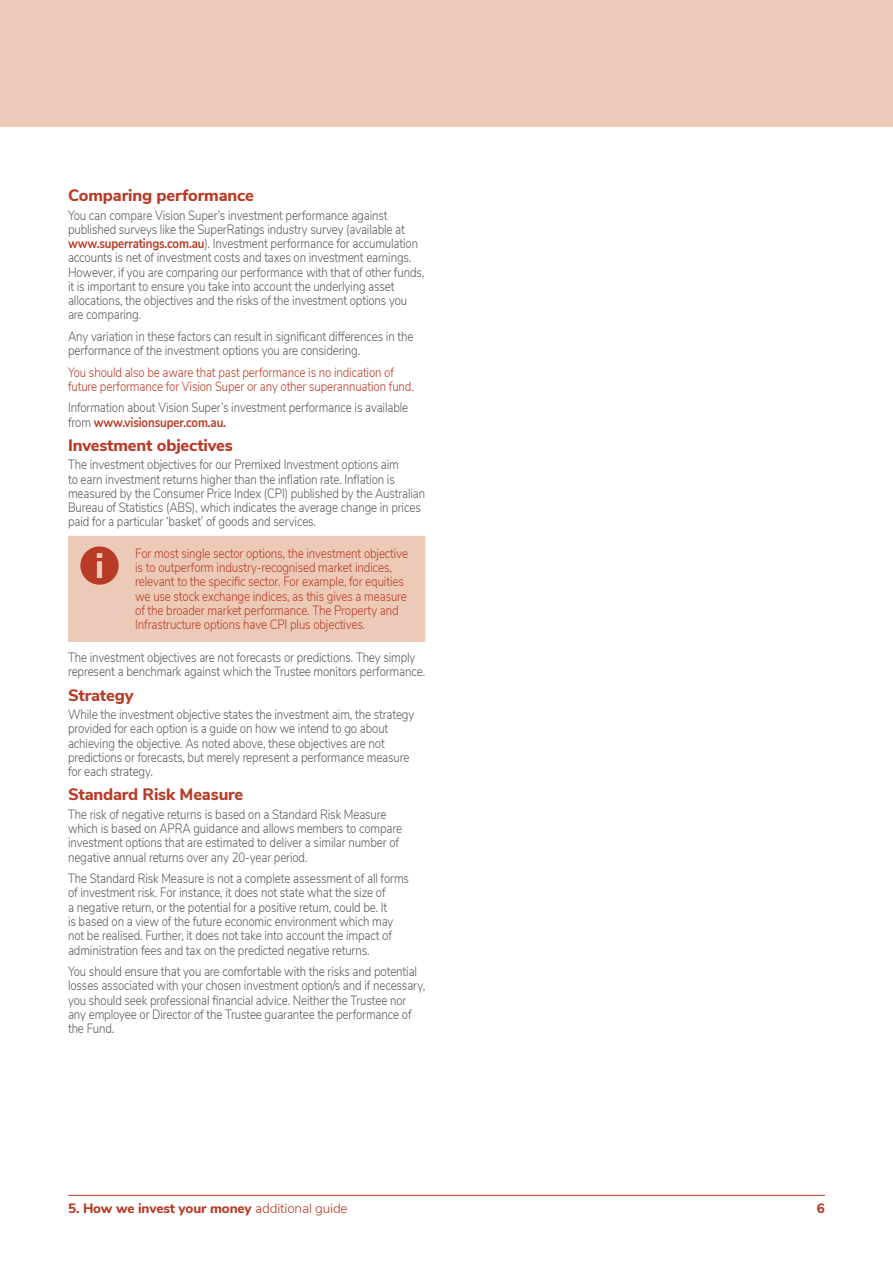
<style>
.page{position:relative;width:893px;height:1263px;background:#fff}
.page>*{position:absolute;margin:0;border:0;box-sizing:border-box;transform-origin:0 0}
.t1{font:800 16.5px "Nunito Sans";letter-spacing:-.01em;color:#b83b26}
.t2{font:300 13.5px/14.2px "Nunito Sans";letter-spacing:-.01em;color:#58595b;scale:.85 1}
.t3{font:300 13.5px/14.2px "Nunito Sans";letter-spacing:-.01em;color:#b83b26;scale:.85 1}
.t4{font:800 13.5px "Nunito Sans";letter-spacing:-.01em;color:#b83b26}
.s1{font-weight:700;color:#b83b26}
.s2{font-weight:300}
</style>
<div class="page">
<hr style="left:68px;top:1195px;width:757px;height:1px;background:#b83b26">
<div style="left:0;top:0;width:893px;height:126px;background:#edcab8"></div>
<div style="left:68px;top:536px;width:357px;height:106px;background:#edcab8"></div>
<p class="t1" style="left:68px;top:183px;width:187px">Comparing performance</p>
<p class="t2" style="left:68px;top:207px;width:421px">You can compare Vision Super’s investment performance against published surveys like the SuperRatings industry survey (available at <span class="s1">www.superratings.com.au</span>). Investment performance for accumulation accounts is net of investment costs and taxes on investment earnings.<br>However, if you are comparing our performance with that of other funds, it is important to ensure you take into account the underlying asset allocations, the objectives and the risks of the investment options you are comparing.</p>
<p class="t2" style="left:68px;top:328px;width:408px">Any variation in these factors can result in significant differences in the performance of the investment options you are considering.</p>
<p class="t3" style="left:68px;top:364px;width:408px">You should also be aware that past performance is no indication of future performance for Vision Super or any other superannuation fund.</p>
<p class="t2" style="left:68px;top:400px;width:402px">Information about Vision Super’s investment performance is available from <span class="s1">www.visionsuper.com.au.</span></p>
<p class="t1" style="left:68px;top:433px;width:166px">Investment objectives</p>
<p class="t2" style="left:68px;top:457px;width:422px">The investment objectives for our Premixed Investment options aim<br>to earn investment returns higher than the inflation rate. Inflation is measured by the Consumer Price Index (CPI) published by the Australian Bureau of Statistics (ABS), which indicates the average change in prices paid for a particular ‘basket’ of goods and services.</p>
<p class="t3" style="left:135px;top:545px;width:322px">For most single sector options, the investment objective is to outperform industry-recognised market indices, relevant to the specific sector. For example, for equities we use stock exchange indices, as this gives a measure of the broader market performance. The Property and Infrastructure options have CPI plus objectives.</p>
<p class="t2" style="left:68px;top:649px;width:422px">The investment objectives are not forecasts or predictions. They simply represent a benchmark against which the Trustee monitors performance.</p>
<p class="t1" style="left:68px;top:683px;width:67px">Strategy</p>
<p class="t2" style="left:68px;top:706px;width:409px">While the investment objective states the investment aim, the strategy provided for each option is a guide on how we intend to go about achieving the objective. As noted above, these objectives are not predictions or forecasts, but merely represent a performance measure for each strategy.</p>
<p class="t1" style="left:68px;top:783px;width:177px">Standard Risk Measure</p>
<p class="t2" style="left:68px;top:806px;width:394px">The risk of negative returns is based on a Standard Risk Measure which is based on APRA guidance and allows members to compare investment options that are estimated to deliver a similar number of negative annual returns over any 20-year period.</p>
<p class="t2" style="left:68px;top:870px;width:403px">The Standard Risk Measure is not a complete assessment of all forms of investment risk. For instance, it does not state what the size of<br>a negative return, or the potential for a positive return, could be. It<br>is based on a view of the future economic environment which may not be realised. Further, it does not take into account the impact of administration fees and tax on the predicted negative returns.</p>
<p class="t2" style="left:68px;top:963px;width:422px">You should ensure that you are comfortable with the risks and potential losses associated with your chosen investment option/s and if necessary, you should seek professional financial advice. Neither the Trustee nor any employee or Director of the Trustee guarantee the performance of the Fund.</p>
<p class="t4" style="left:68px;top:1198px;width:281px">5. How we invest your money <span class="s2">additional guide</span></p>
<p class="t4" style="left:817px;top:1198px;width:10px">6</p>
</div>
